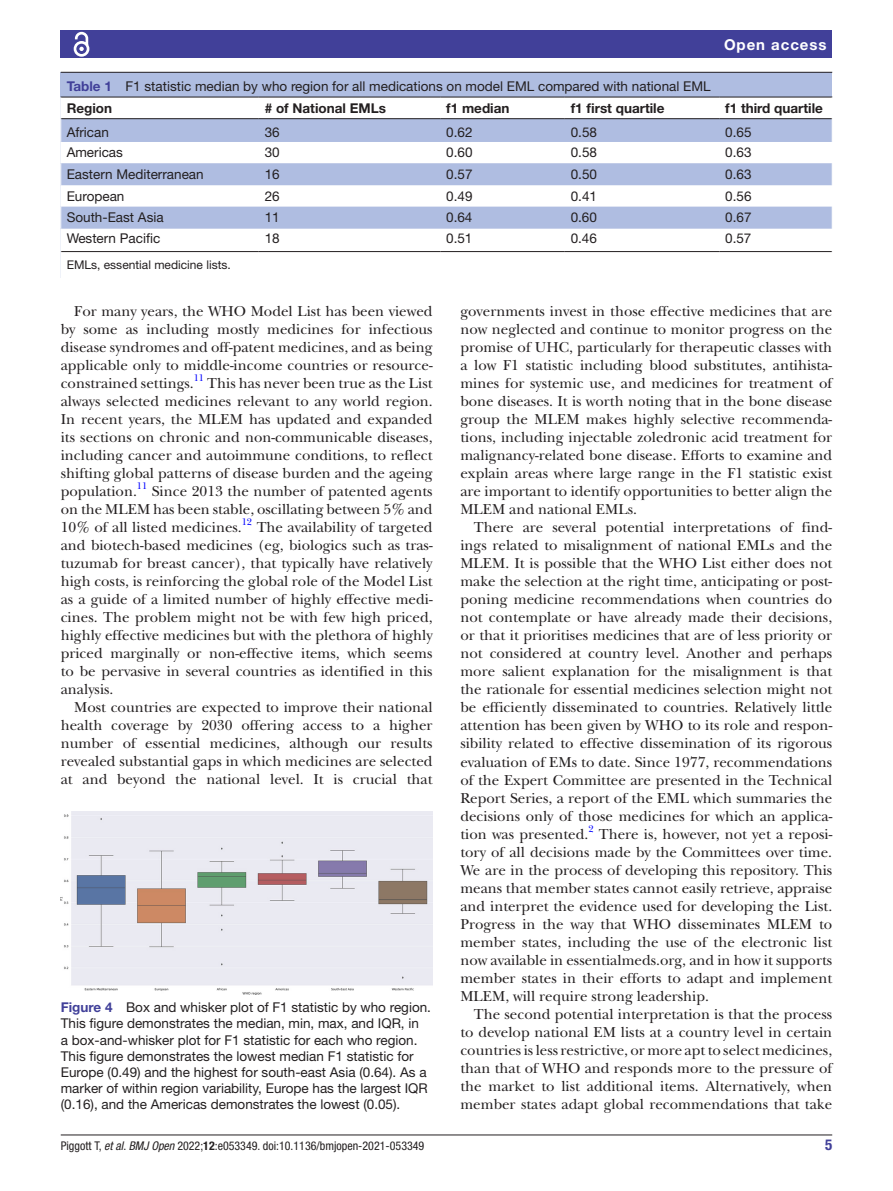
<style>
.page{position:relative;width:893px;height:1191px;background:#fff}
.page>*{position:absolute;margin:0;border:0;box-sizing:border-box;transform-origin:0 0}
.t1{font:15px/18px "New Baskerville";color:#231f20;text-align:justify}
.t2{font:700 15px "Helvetica Neue LT Std";letter-spacing:.065em;color:#fff}
.t3{font:700 condensed 15px "Helvetica Neue LT Std";color:#414099}
.t4{font:13.5px/16.2px "Helvetica Neue LT Std";color:#231f20}
.t5{font:700 13.5px "Helvetica Neue LT Std";color:#231f20}
.t6{font:condensed 12px "Helvetica Neue LT Std";color:#231f20}
.t7{font:12px "Helvetica Neue LT Std";color:#231f20}
.t8{font:9.9px "New Baskerville";color:#00f}
.s1{font-weight:700;color:#414099}
.s2{font-weight:700}
.s3{font-style:italic}
</style>
<div class="page">
<hr style="left:61px;top:1134px;width:771px;height:1px;background:#231f20">
<div style="left:61px;top:31px;width:771px;height:27px;background:#414099"></div>
<svg style="left:73px;top:31px;width:17px;height:26px"></svg>
<div style="left:61px;top:73px;width:771px;height:205px;background:#afbde1"></div>
<hr style="left:61px;top:72px;width:771px;height:1px;background:#231f20">
<div style="left:61px;top:98px;width:771px;height:180px;background:#fff"></div>
<svg style="left:61px;top:119px;width:771px;height:109px"></svg>
<hr style="left:61px;top:97px;width:198px;height:1px;background:#231f20">
<hr style="left:61px;top:118px;width:198px;height:1px;background:#231f20">
<hr style="left:259px;top:97px;width:181px;height:1px;background:#231f20">
<hr style="left:259px;top:118px;width:181px;height:1px;background:#231f20">
<hr style="left:440px;top:97px;width:125px;height:1px;background:#231f20">
<hr style="left:440px;top:118px;width:125px;height:1px;background:#231f20">
<hr style="left:565px;top:97px;width:154px;height:1px;background:#231f20">
<hr style="left:565px;top:118px;width:154px;height:1px;background:#231f20">
<hr style="left:719px;top:97px;width:113px;height:1px;background:#231f20">
<hr style="left:719px;top:118px;width:113px;height:1px;background:#231f20">
<hr style="left:259px;top:251px;width:181px;height:1px;background:#231f20">
<hr style="left:440px;top:251px;width:125px;height:1px;background:#231f20">
<hr style="left:565px;top:251px;width:154px;height:1px;background:#231f20">
<hr style="left:719px;top:251px;width:113px;height:1px;background:#231f20">
<hr style="left:61px;top:251px;width:198px;height:1px;background:#231f20">
<svg style="left:60px;top:97px;width:1px;height:181px"></svg>
<hr style="left:67px;top:268px;width:765px;height:2px;background:#fff">
<img style="left:61px;top:811px;width:372px;height:183px">
<p class="t2" style="left:724px;top:35px;width:104px">Open access</p>
<p class="t4" style="left:67px;top:75px;width:645px;line-height:22px"><span class="s1">Table 1</span> F1 statistic median by who region for all medications on model EML compared with national EML<br><span class="s2">Region</span></p>
<p class="t5" style="left:265px;top:99px;width:123px"># of National EMLs</p>
<p class="t5" style="left:446px;top:99px;width:65px">f1 median</p>
<p class="t5" style="left:571px;top:99px;width:95px">f1 first quartile</p>
<p class="t5" style="left:725px;top:99px;width:99px">f1 third quartile</p>
<p class="t4" style="left:67px;top:124px;width:44px">African</p>
<p class="t4" style="left:265px;top:124px;width:17px">36</p>
<p class="t4" style="left:446px;top:124px;width:28px">0.62</p>
<p class="t4" style="left:571px;top:124px;width:28px">0.58</p>
<p class="t4" style="left:725px;top:124px;width:28px">0.65</p>
<p class="t4" style="left:67px;top:144px;width:58px">Americas</p>
<p class="t4" style="left:265px;top:144px;width:17px">30</p>
<p class="t4" style="left:446px;top:144px;width:28px">0.60</p>
<p class="t4" style="left:571px;top:144px;width:28px">0.58</p>
<p class="t4" style="left:725px;top:144px;width:28px">0.63</p>
<p class="t4" style="left:67px;top:166px;width:139px">Eastern Mediterranean</p>
<p class="t4" style="left:265px;top:166px;width:17px">16</p>
<p class="t4" style="left:446px;top:166px;width:28px">0.57</p>
<p class="t4" style="left:571px;top:166px;width:28px">0.50</p>
<p class="t4" style="left:725px;top:166px;width:28px">0.63</p>
<p class="t4" style="left:67px;top:188px;width:59px">European</p>
<p class="t4" style="left:265px;top:188px;width:17px">26</p>
<p class="t4" style="left:446px;top:188px;width:28px">0.49</p>
<p class="t4" style="left:571px;top:188px;width:28px">0.41</p>
<p class="t4" style="left:725px;top:188px;width:28px">0.56</p>
<p class="t4" style="left:67px;top:209px;width:99px">South-East Asia</p>
<p class="t4" style="left:265px;top:209px;width:17px">11</p>
<p class="t4" style="left:446px;top:209px;width:28px">0.64</p>
<p class="t4" style="left:571px;top:209px;width:28px">0.60</p>
<p class="t4" style="left:725px;top:209px;width:28px">0.67</p>
<p class="t4" style="left:67px;top:229px;width:95px">Western Pacific</p>
<p class="t4" style="left:265px;top:229px;width:17px">18</p>
<p class="t4" style="left:446px;top:229px;width:28px">0.51</p>
<p class="t4" style="left:571px;top:229px;width:28px">0.46</p>
<p class="t4" style="left:725px;top:229px;width:28px">0.57</p>
<p class="t7" style="left:67px;top:258px;width:166px">EMLs, essential medicine lists.</p>
<p class="t1" style="left:61px;top:302px;width:373px;text-indent:14px">For many years, the WHO Model List has been viewed by some as including mostly medicines for infectious disease syndromes and off-patent medicines, and as being applicable only to middle-income countries or resource&shy;constrained settings.</p>
<p class="t8" style="left:194px;top:372px;width:12px">11</p>
<p class="t1" style="left:61px;top:374px;width:373px;text-indent:147px">This has never been true as the List always selected medicines relevant to any world region.<br>In recent years, the MLEM has updated and expanded its sections on chronic and non-communicable diseases, including cancer and autoimmune conditions, to reflect shifting global patterns of disease burden and the ageing population.</p>
<p class="t8" style="left:137px;top:480px;width:12px">11</p>
<p class="t1" style="left:61px;top:482px;width:373px;text-indent:91px">Since 2013 the number of patented agents on the MLEM has been stable, oscillating between 5% and 10% of all listed medicines.</p>
<p class="t8" style="left:242px;top:516px;width:12px">12</p>
<p class="t1" style="left:61px;top:518px;width:373px;text-indent:196px">The availability of targeted and biotech-based medicines (eg, biologics such as tras&shy;tuzumab for breast cancer), that typically have relatively high costs, is reinforcing the global role of the Model List as a guide of a limited number of highly effective medi&shy;cines. The problem might not be with few high priced, highly effective medicines but with the plethora of highly priced marginally or non-effective items, which seems to be pervasive in several countries as identified in this analysis.</p>
<p class="t1" style="left:61px;top:698px;width:373px;text-indent:13px">Most countries are expected to improve their national health coverage by 2030 offering access to a higher number of essential medicines, although our results revealed substantial gaps in which medicines are selected at and beyond the national level. It is crucial that</p>
<p class="t4" style="left:61px;top:999px;width:372px"><span class="s1">Figure 4</span> Box and whisker plot of F1 statistic by who region.<br>This figure demonstrates the median, min, max, and IQR, in<br>a box-and-whisker plot for F1 statistic for each who region.<br>This figure demonstrates the lowest median F1 statistic for Europe (0.49) and the highest for south-east Asia (0.64). As a marker of within region variability, Europe has the largest IQR (0.16), and the Americas demonstrates the lowest (0.05).</p>
<p class="t1" style="left:460px;top:302px;width:373px">governments invest in those effective medicines that are now neglected and continue to monitor progress on the promise of UHC, particularly for therapeutic classes with a low F1 statistic including blood substitutes, antihista&shy;mines for systemic use, and medicines for treatment of bone diseases. It is worth noting that in the bone disease group the MLEM makes highly selective recommenda&shy;tions, including injectable zoledronic acid treatment for malignancy-related bone disease. Efforts to examine and explain areas where large range in the F1 statistic exist are important to identify opportunities to better align the MLEM and national EMLs.</p>
<p class="t1" style="left:460px;top:518px;width:373px;text-indent:14px">There are several potential interpretations of find&shy;ings related to misalignment of national EMLs and the MLEM. It is possible that the WHO List either does not make the selection at the right time, anticipating or post&shy;poning medicine recommendations when countries do not contemplate or have already made their decisions, or that it prioritises medicines that are of less priority or not considered at country level. Another and perhaps more salient explanation for the misalignment is that the rationale for essential medicines selection might not be efficiently disseminated to countries. Relatively little attention has been given by WHO to its role and respon&shy;sibility related to effective dissemination of its rigorous evaluation of EMs to date. Since 1977, recommendations of the Expert Committee are presented in the Technical Report Series, a report of the EML which summaries the decisions only of those medicines for which an applica&shy;tion was presented.</p>
<p class="t8" style="left:588px;top:823px;width:7px">2</p>
<p class="t1" style="left:460px;top:825px;width:373px;text-indent:138px">There is, however, not yet a reposi&shy;tory of all decisions made by the Committees over time.<br>We are in the process of developing this repository. This means that member states cannot easily retrieve, appraise and interpret the evidence used for developing the List.<br>Progress in the way that WHO disseminates MLEM to member states, including the use of the electronic list now available in essentialmeds.org, and in how it supports member states in their efforts to adapt and implement MLEM, will require strong leadership.</p>
<p class="t1" style="left:460px;top:1005px;width:373px;text-indent:14px">The second potential interpretation is that the process to develop national EM lists at a country level in certain countries is less restrictive, or more apt to select medicines, than that of WHO and responds more to the pressure of the market to list additional items. Alternatively, when member states adapt global recommendations that take</p>
<p class="t6" style="left:61px;top:1138px;width:365px">Piggott T, <span class="s3">et al</span>. <span class="s3">BMJ Open</span> 2022;<span class="s2">12</span>:e053349. doi:10.1136/bmjopen-2021-053349</p>
<p class="t3" style="left:825px;top:1135px;width:9px">5</p>
</div>
